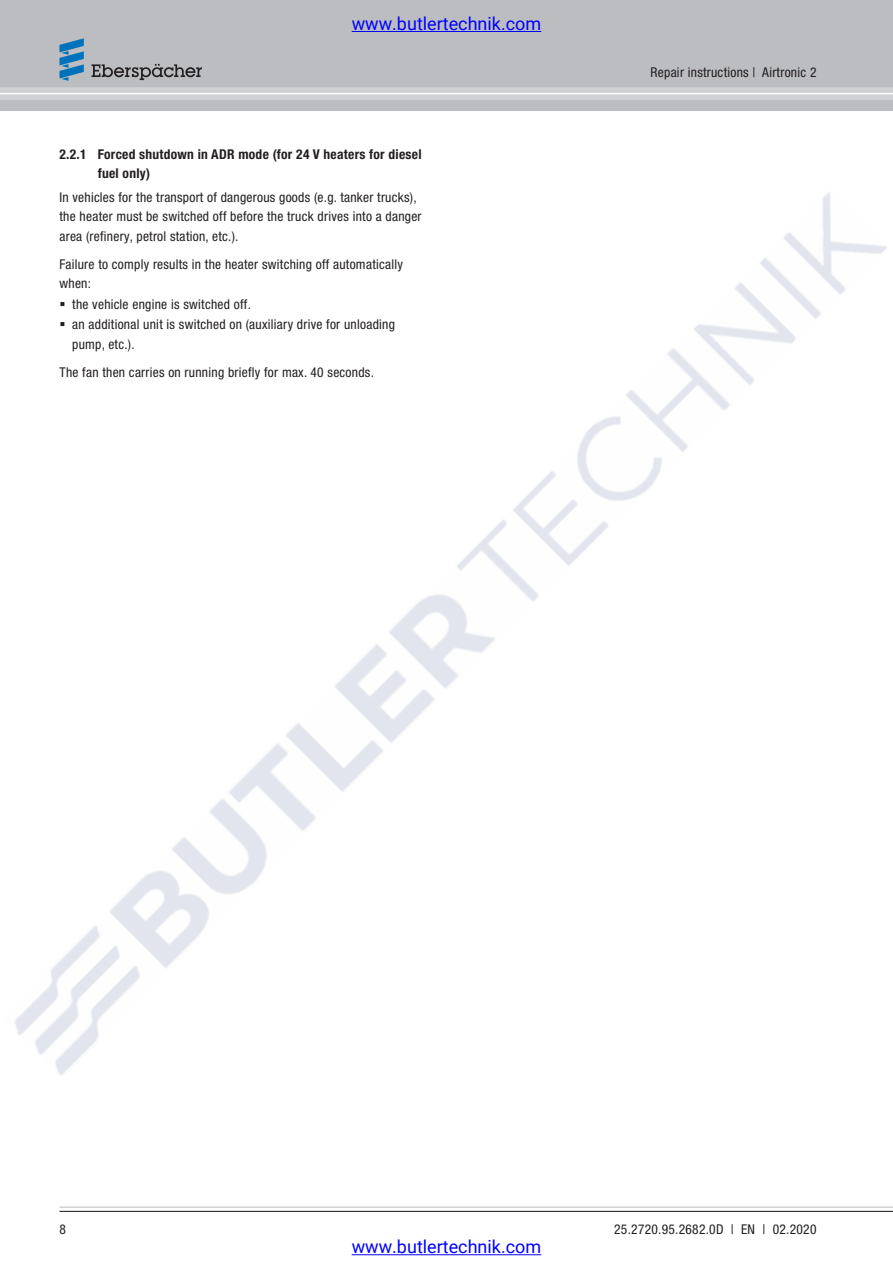
<style>
.page{position:relative;width:893px;height:1263px;background:#fff}
.page>*{position:absolute;margin:0;border:0;box-sizing:border-box;transform-origin:0 0}
.t1{font:18px "Roboto";color:#00f}
.t2{font:condensed 13.5px/19.5px "Helvetica Neue LTW1 G";letter-spacing:.02em;color:#231f20}
.t3{font:700 condensed 13.5px/19.5px "Helvetica Neue LTW1 G";letter-spacing:.02em;color:#231f20}
</style>
<div class="page">
<div style="left:0;top:0;width:893px;height:111px;background:#bcbdc0"></div>
<div style="left:0;top:87px;width:893px;height:13px;background:#cfd0d2"></div>
<hr style="left:0;top:93px;width:893px;height:1px;background:#fff">
<svg style="left:91px;top:64px;width:111px;height:16px"></svg>
<svg style="left:59px;top:38px;width:25px;height:43px"></svg>
<hr style="left:59px;top:1207px;width:834px;height:1px;background:#bcbdc0">
<hr style="left:59px;top:1211px;width:834px;height:1px;background:#231f20">
<img style="left:15px;top:192px;width:872px;height:884px">
<hr style="left:352px;top:31px;width:189px;height:1px;background:#00f">
<hr style="left:352px;top:1254px;width:189px;height:1px;background:#00f">
<svg style="left:61px;top:302px;width:4px;height:4px"></svg>
<svg style="left:61px;top:322px;width:4px;height:4px"></svg>
<h1 class="t1" style="left:352px;top:11px;width:191px">www.butlertechnik.com</h1>
<p class="t3" style="left:98px;top:145px;width:325px;text-indent:-38px">2.2.1 Forced shutdown in ADR mode (for 24 V heaters for diesel fuel only)</p>
<p class="t2" style="left:59px;top:188px;width:364px">In vehicles for the transport of dangerous goods (e.g. tanker trucks), the heater must be switched off before the truck drives into a danger area (refinery, petrol station, etc.).</p>
<p class="t2" style="left:59px;top:255px;width:345px">Failure to comply results in the heater switching off automatically</p>
<p class="t2" style="left:59px;top:275px;width:33px">when:</p>
<p class="t2" style="left:72px;top:295px;width:180px">the vehicle engine is switched off.</p>
<p class="t2" style="left:72px;top:316px;width:324px">an additional unit is switched on (auxiliary drive for unloading</p>
<p class="t2" style="left:72px;top:335px;width:64px">pump, etc.).</p>
<p class="t2" style="left:59px;top:363px;width:316px">The fan then carries on running briefly for max. 40 seconds.</p>
<p class="t2" style="left:651px;top:63px;width:167px">Repair instructions | Airtronic 2</p>
<p class="t2" style="left:59px;top:1221px;width:8px">8</p>
<p class="t2" style="left:614px;top:1221px;width:204px">25.2720.95.2682.0D | EN | 02.2020</p>
<h1 class="t1" style="left:352px;top:1234px;width:191px">www.butlertechnik.com</h1>
</div>
